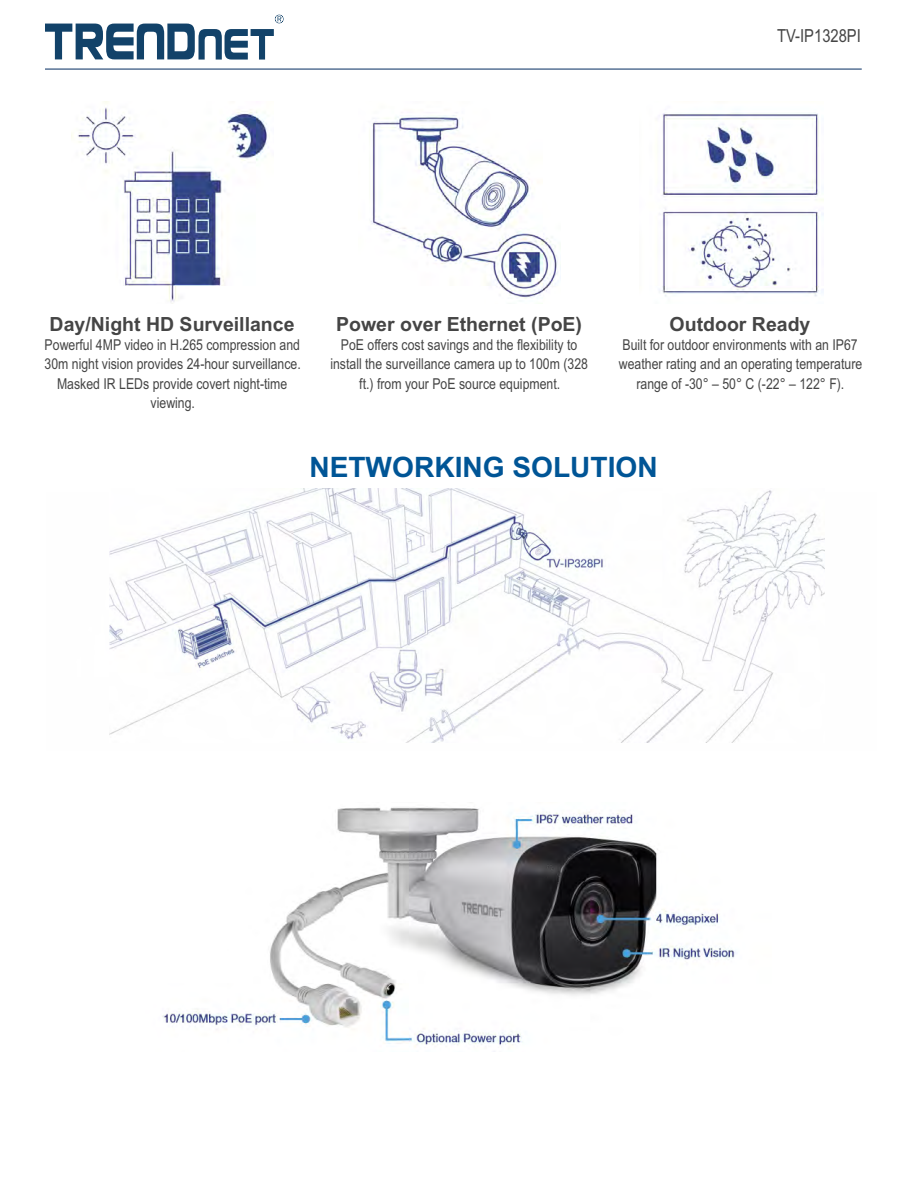
<style>
.page{position:relative;width:918px;height:1188px;background:#fff}
.page>*{position:absolute;margin:0;border:0;box-sizing:border-box;transform-origin:0 0}
.t1{font:700 28.2px "Arial";color:#005596}
.t2{font:700 19.5px "Arial";color:#454545}
.t3{font:18px "Arial Narrow";color:#454545}
.t4{font:15px/19.5px "Arial Narrow";color:#454545;text-align:center}
</style>
<div class="page">
<img style="left:71px;top:101px;width:196px;height:203px">
<img style="left:371px;top:115px;width:190px;height:184px">
<img style="left:659px;top:113px;width:165px;height:184px">
<img style="left:110px;top:489px;width:715px;height:253px">
<img style="left:162px;top:807px;width:574px;height:240px">
<svg style="left:45px;top:15px;width:238px;height:45px"></svg>
<hr style="left:45px;top:68px;width:817px;height:2px;background:#32537e">
<p class="t3" style="left:777px;top:28px;width:85px">TV-IP1328PI</p>
<h2 class="t2" style="left:50px;top:317px;width:246px">Day/Night HD Surveillance</h2>
<p class="t4" style="left:45px;top:336px;width:258px">Powerful 4MP video in H.265 compression and 30m night vision provides 24-hour surveillance.<br>Masked IR LEDs provide covert night-time viewing.</p>
<h2 class="t2" style="left:336px;top:317px;width:247px">Power over Ethernet (PoE)</h2>
<p class="t4" style="left:330px;top:336px;width:259px">PoE offers cost savings and the flexibility to install the surveillance camera up to 100m (328 ft.) from your PoE source equipment.</p>
<h2 class="t2" style="left:670px;top:317px;width:142px">Outdoor Ready</h2>
<p class="t4" style="left:619px;top:336px;width:245px">Built for outdoor environments with an IP67 weather rating and an operating temperature range of -30° – 50° C (-22° – 122° F).</p>
<h1 class="t1" style="left:309px;top:457px;width:350px">NETWORKING SOLUTION</h1>
</div>
